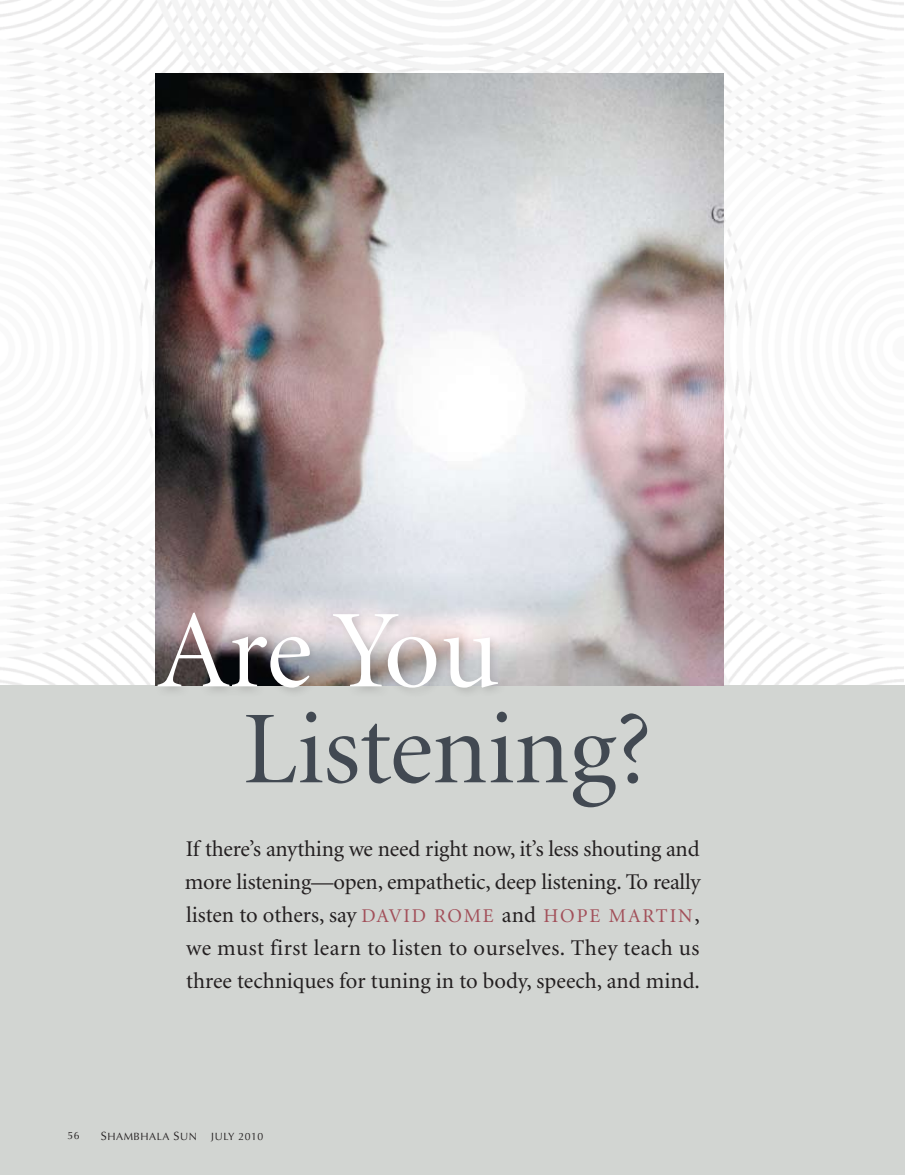
<style>
.page{position:relative;width:905px;height:1175px;background:#fff}
.page>*{position:absolute;margin:0;border:0;box-sizing:border-box;transform-origin:0 0}
.t1{font:111px "Minion Display";letter-spacing:-.01em;color:#fff}
.t2{font:103.5px "Minion Display";color:#424952}
.t3{font:22.5px/33px "Minion";letter-spacing:-.005em;color:#231f20;text-align:justify}
.t4{font:19.5px "Minion";color:#a24f59}
.t5{font:10.5px "Optima";letter-spacing:.05em;color:#231f20}
.s1{font-size:19.5px;color:#a24f59}
.s2{font-size:22.5px;color:#231f20}
.s3{font-size:12px}
</style>
<div class="page">
<img style="left:0;top:0;width:903px;height:685px">
<div style="left:0;top:685px;width:904px;height:489px;background:#d2d5d2"></div>
<img style="left:155px;top:73px;width:568px;height:613px">
<div style="left:152px;top:607px;width:355px;height:91px;background:#231f20;opacity:.17"></div>
<h1 class="t1" style="left:158px;top:597px;width:343px">Are You</h1>
<h2 class="t2" style="left:243px;top:699px;width:410px">Listening?</h2>
<p class="t3" style="left:185px;top:833px;width:517px">If there’s anything we need right now, it’s less shouting and more listening—open, empathetic, deep listening. To really listen to others, say <span class="s1">David Rome</span> and <span class="s1">Hope Marti</span></p>
<p class="t4" style="left:678px;top:906px;width:23px">n<span class="s2">,</span></p>
<p class="t3" style="left:186px;top:932px;width:515px">we must first learn to listen to ourselves. They teach us three techniques for tuning in to body, speech, and mind.</p>
<p class="t5" style="left:68px;top:1129px;width:14px">56</p>
<p class="t5" style="left:101px;top:1129px;width:97px"><span class="s3">S</span>HAMBHALA <span class="s3">S</span>UN</p>
<p class="t5" style="left:211px;top:1129px;width:54px">JULY 2010</p>
</div>
